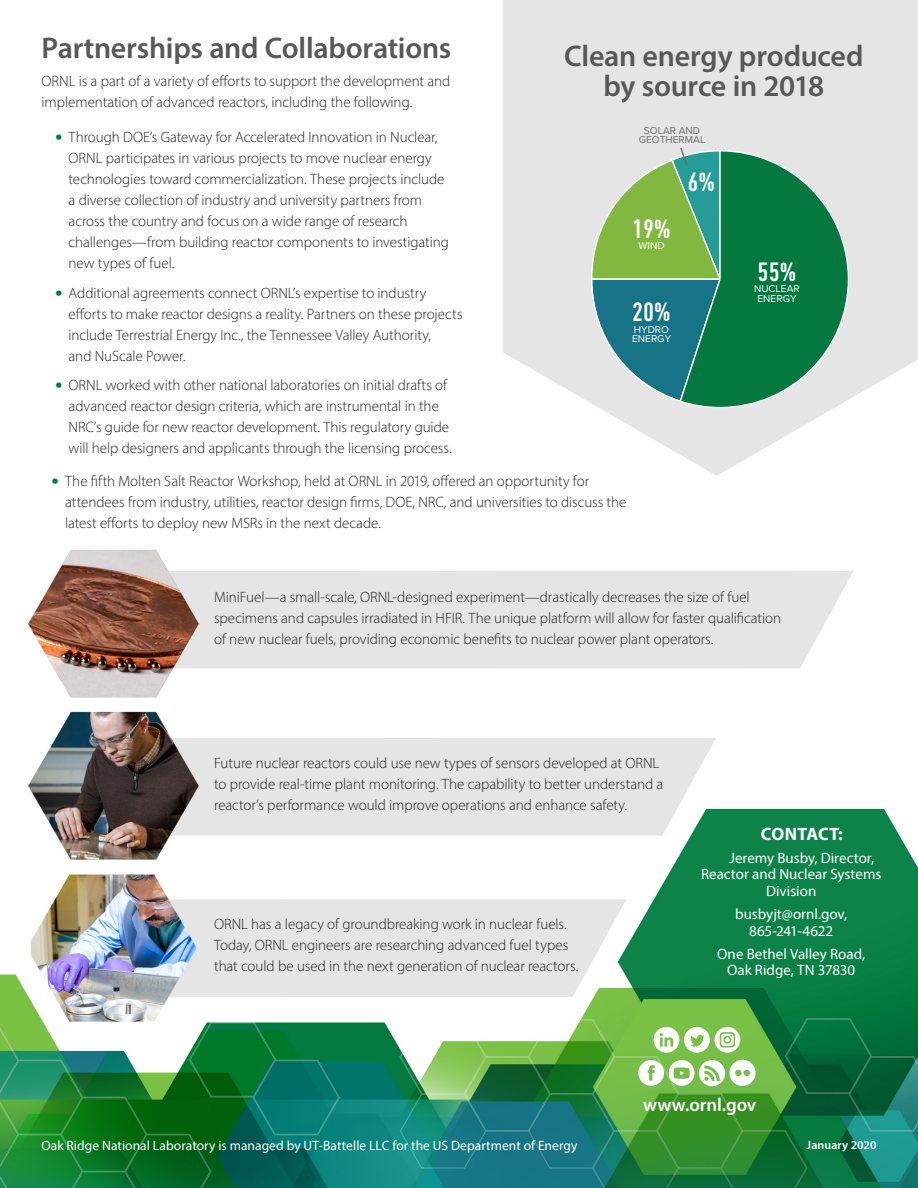
<style>
.page{position:relative;width:918px;height:1188px;background:#fff}
.page>*{position:absolute;margin:0;border:0;box-sizing:border-box;transform-origin:0 0}
.t1{font:600 30px/30px "Myriad Pro";letter-spacing:-.01em;color:#57585a;text-align:center}
.t2{font:26.4px "DIN Condensed";color:#fff}
.t3{font:600 18.75px "Myriad Pro";letter-spacing:-.005em;color:#fff}
.t4{font:700 18px "Myriad Pro";letter-spacing:.005em;color:#fff}
.t5{font:300 15px/21px "Myriad Pro";letter-spacing:-.005em;color:#231f20}
.t6{font:15px/16.5px "Myriad Pro";color:#fff;text-align:center}
.t7{font:13.5px "Myriad Pro";letter-spacing:.005em;color:#fff}
.t8{font:600 12px "Myriad Pro";letter-spacing:.01em;color:#fff}
.t9{font:10.35px/9.4px "Proxima Nova";color:#fff;text-align:center}
.t10{font:10.35px/9.4px "Proxima Nova";color:#666c72;text-align:center}
.s1{font-size:30px;color:#007c41}
</style>
<div class="page">
<img style="left:0;top:0;width:918px;height:1188px">
<svg style="left:591px;top:148px;width:258px;height:260px"></svg>
<svg style="left:654px;top:1027px;width:86px;height:26px"></svg>
<svg style="left:638px;top:1060px;width:118px;height:26px"></svg>
<h1 class="t1" style="left:42px;top:33px;width:411px">Partnerships and Collaborations</h1>
<p class="t5" style="left:42px;top:71px;width:410px">ORNL is a part of a variety of efforts to support the development and implementation of advanced reactors, including the following.</p>
<p class="t5" style="left:69px;top:126px;width:382px;text-indent:-14px"><span class="s1">•</span> Through DOE’s Gateway for Accelerated Innovation in Nuclear, ORNL participates in various projects to move nuclear energy technologies toward commercialization. These projects include a diverse collection of industry and university partners from across the country and focus on a wide range of research challenges—from building reactor components to investigating new types of fuel.</p>
<p class="t5" style="left:69px;top:282px;width:396px;text-indent:-14px"><span class="s1">•</span> Additional agreements connect ORNL’s expertise to industry efforts to make reactor designs a reality. Partners on these projects include Terrestrial Energy Inc., the Tennessee Valley Authority,<br>and NuScale Power.</p>
<p class="t5" style="left:69px;top:375px;width:385px;text-indent:-14px"><span class="s1">•</span> ORNL worked with other national laboratories on initial drafts of advanced reactor design criteria, which are instrumental in the NRC’s guide for new reactor development. This regulatory guide will help designers and applicants through the licensing process.</p>
<p class="t5" style="left:65px;top:470px;width:563px;text-indent:-14px"><span class="s1">•</span> The fifth Molten Salt Reactor Workshop, held at ORNL in 2019, offered an opportunity for attendees from industry, utilities, reactor design firms, DOE, NRC, and universities to discuss the latest efforts to deploy new MSRs in the next decade.</p>
<h1 class="t1" style="left:564px;top:40px;width:301px">Clean energy produced by source in 2018</h1>
<p class="t10" style="left:639px;top:125px;width:68px">SOLAR AND<br>GEOTHERMAL</p>
<h2 class="t2" style="left:687px;top:167px;width:29px">6%</h2>
<h2 class="t2" style="left:632px;top:214px;width:40px">19%</h2>
<p class="t9" style="left:638px;top:241px;width:28px">WIND</p>
<h2 class="t2" style="left:758px;top:257px;width:40px">55%</h2>
<p class="t9" style="left:754px;top:284px;width:47px">NUCLEAR<br>ENERGY</p>
<h2 class="t2" style="left:632px;top:298px;width:40px">20%</h2>
<p class="t9" style="left:632px;top:324px;width:41px;text-align:left">HYDRO<br>ENERGY</p>
<p class="t5" style="left:214px;top:587px;width:569px">MiniFuel—a small-scale, ORNL-designed experiment—drastically decreases the size of fuel specimens and capsules irradiated in HFIR. The unique platform will allow for faster qualification of new nuclear fuels, providing economic benefits to nuclear power plant operators.</p>
<p class="t5" style="left:214px;top:753px;width:451px">Future nuclear reactors could use new types of sensors developed at ORNL to provide real-time plant monitoring. The capability to better understand a reactor’s performance would improve operations and enhance safety.</p>
<p class="t5" style="left:214px;top:913px;width:366px">ORNL has a legacy of groundbreaking work in nuclear fuels.<br>Today, ORNL engineers are researching advanced fuel types that could be used in the next generation of nuclear reactors.</p>
<p class="t4" style="left:761px;top:822px;width:84px">CONTACT:</p>
<p class="t6" style="left:729px;top:849px;width:146px">Jeremy Busby, Director,</p>
<p class="t6" style="left:701px;top:866px;width:182px">Reactor and Nuclear Systems</p>
<p class="t6" style="left:766px;top:882px;width:52px">Division</p>
<p class="t6" style="left:735px;top:906px;width:114px">busbyjt@ornl.gov,<br>865-241-4622</p>
<p class="t6" style="left:717px;top:945px;width:150px">One Bethel Valley Road,<br>Oak Ridge, TN 37830</p>
<p class="t3" style="left:643px;top:1093px;width:115px">www.ornl.gov</p>
<p class="t7" style="left:41px;top:1138px;width:538px">Oak Ridge National Laboratory is managed by UT-Battelle LLC for the US Department of Energy</p>
<p class="t8" style="left:807px;top:1138px;width:72px">January 2020</p>
</div>
